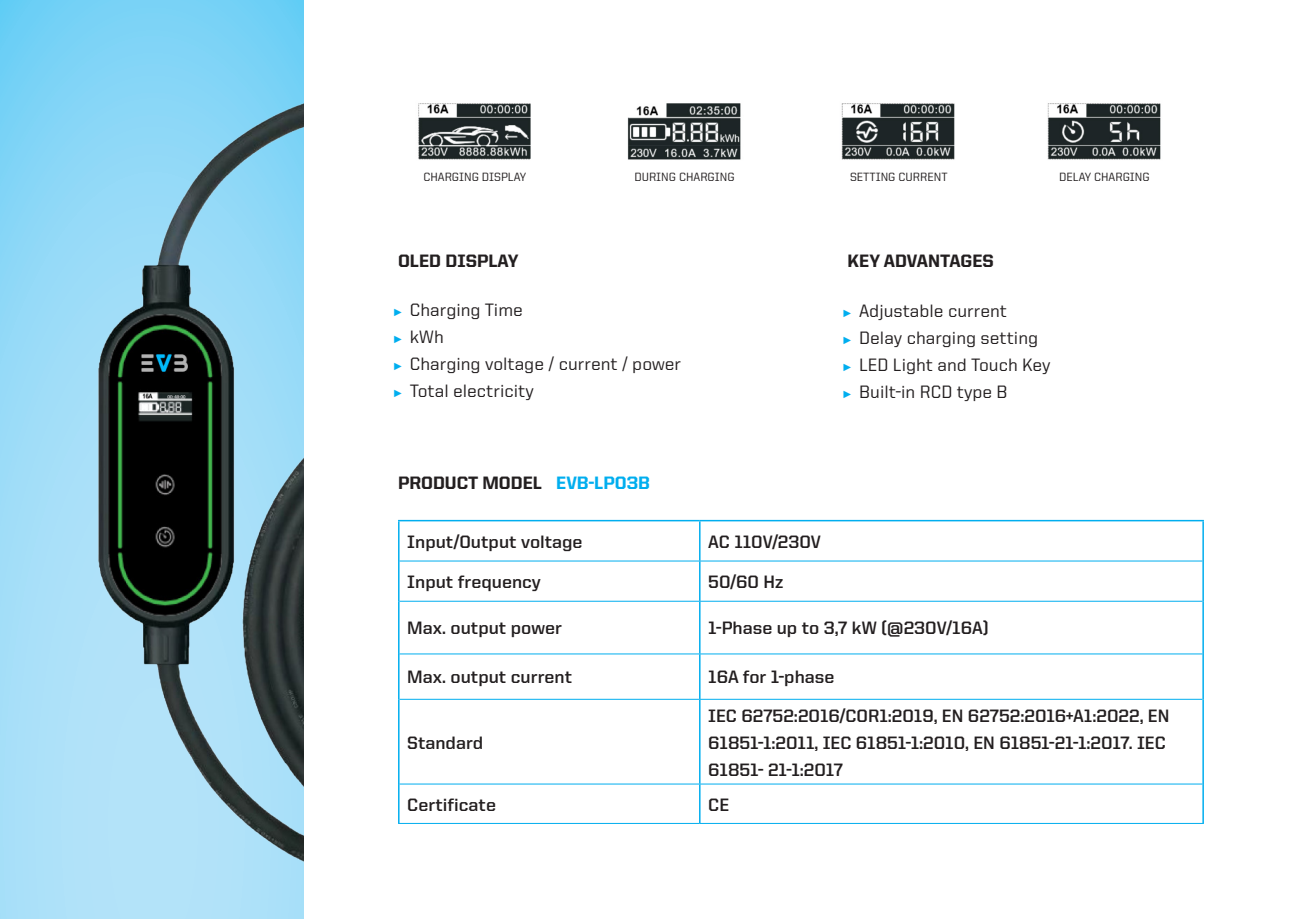
<style>
.page{position:relative;width:1289px;height:919px;background:#fff}
.page>*{position:absolute;margin:0;border:0;box-sizing:border-box;transform-origin:0 0}
.t1{font:700 18px/27px "United Sans Reg";color:#231f20}
.t2{font:500 18px "United Sans Reg";color:#231f20}
.t3{font:800 18px "United Sans Reg";color:#231f20}
.t4{font:800 18px "United Sans Reg";color:#00aeef}
.t5{font:500 12px "United Sans Reg";color:#231f20}
.s1{font-family:"Arial";font-weight:400;font-size:10.5px;color:#00aeef}
</style>
<div class="page">
<svg style="left:0;top:0;width:303px;height:918px;background:#92d9f7"></svg>
<hr style="left:398px;top:520px;width:301px;height:1px;background:#00aeef">
<hr style="left:398px;top:521px;width:1px;height:40px;background:#00aeef">
<hr style="left:699px;top:520px;width:504px;height:1px;background:#00aeef">
<hr style="left:699px;top:521px;width:1px;height:39px;background:#00aeef">
<hr style="left:1202px;top:521px;width:1px;height:40px;background:#00aeef">
<hr style="left:398px;top:561px;width:1px;height:40px;background:#00aeef">
<hr style="left:699px;top:561px;width:1px;height:39px;background:#00aeef">
<hr style="left:1202px;top:561px;width:1px;height:40px;background:#00aeef">
<hr style="left:398px;top:601px;width:1px;height:53px;background:#00aeef">
<hr style="left:699px;top:601px;width:1px;height:52px;background:#00aeef">
<hr style="left:1202px;top:601px;width:1px;height:53px;background:#00aeef">
<hr style="left:398px;top:654px;width:1px;height:45px;background:#00aeef">
<hr style="left:699px;top:654px;width:1px;height:44px;background:#00aeef">
<hr style="left:1202px;top:654px;width:1px;height:45px;background:#00aeef">
<hr style="left:398px;top:699px;width:1px;height:85px;background:#00aeef">
<hr style="left:699px;top:699px;width:1px;height:84px;background:#00aeef">
<hr style="left:1202px;top:699px;width:1px;height:85px;background:#00aeef">
<hr style="left:398px;top:784px;width:1px;height:39px;background:#00aeef">
<hr style="left:699px;top:784px;width:1px;height:39px;background:#00aeef">
<hr style="left:1202px;top:784px;width:1px;height:39px;background:#00aeef">
<hr style="left:399px;top:560px;width:300px;height:1px;background:#00aeef">
<hr style="left:699px;top:560px;width:503px;height:1px;background:#00aeef">
<hr style="left:399px;top:600px;width:300px;height:1px;background:#00aeef">
<hr style="left:699px;top:600px;width:503px;height:1px;background:#00aeef">
<hr style="left:399px;top:653px;width:300px;height:1px;background:#00aeef">
<hr style="left:699px;top:653px;width:503px;height:1px;background:#00aeef">
<hr style="left:399px;top:698px;width:300px;height:1px;background:#00aeef">
<hr style="left:699px;top:698px;width:503px;height:1px;background:#00aeef">
<hr style="left:399px;top:783px;width:300px;height:1px;background:#00aeef">
<hr style="left:699px;top:783px;width:503px;height:1px;background:#00aeef">
<hr style="left:398px;top:823px;width:301px;height:1px;background:#00aeef">
<hr style="left:699px;top:823px;width:504px;height:1px;background:#00aeef">
<img style="left:55px;top:44px;width:248px;height:874px">
<img style="left:418px;top:103px;width:113px;height:57px">
<img style="left:627px;top:103px;width:114px;height:57px">
<img style="left:841px;top:103px;width:114px;height:57px">
<img style="left:1047px;top:103px;width:114px;height:57px">
<p class="t5" style="left:423px;top:170px;width:104px">CHARGING DISPLAY</p>
<p class="t5" style="left:634px;top:170px;width:102px">DURING CHARGING</p>
<p class="t5" style="left:850px;top:170px;width:99px">SETTING CURRENT</p>
<p class="t5" style="left:1059px;top:170px;width:92px">DELAY CHARGING</p>
<p class="t3" style="left:398px;top:251px;width:122px">OLED DISPLAY</p>
<p class="t3" style="left:847px;top:251px;width:148px">KEY ADVANTAGES</p>
<p class="t2" style="left:393px;top:299px;width:132px"><span class="s1">►</span> Charging Time</p>
<p class="t2" style="left:393px;top:326px;width:52px"><span class="s1">►</span> kWh</p>
<p class="t2" style="left:393px;top:353px;width:290px"><span class="s1">►</span> Charging voltage / current / power</p>
<p class="t2" style="left:393px;top:380px;width:143px"><span class="s1">►</span> Total electricity</p>
<p class="t3" style="left:398px;top:472px;width:145px">PRODUCT MODEL</p>
<p class="t4" style="left:556px;top:472px;width:95px">EVB-LP03B</p>
<p class="t2" style="left:842px;top:301px;width:166px"><span class="s1">►</span> Adjustable current</p>
<p class="t2" style="left:842px;top:328px;width:197px"><span class="s1">►</span> Delay charging setting</p>
<p class="t2" style="left:842px;top:355px;width:210px"><span class="s1">►</span> LED Light and Touch Key</p>
<p class="t2" style="left:842px;top:382px;width:167px"><span class="s1">►</span> Built-in RCD type B</p>
<p class="t1" style="left:407px;top:527px;width:177px">Input/Output voltage</p>
<p class="t1" style="left:708px;top:527px;width:114px">AC 110V/230V</p>
<p class="t1" style="left:407px;top:568px;width:135px">Input frequency</p>
<p class="t1" style="left:708px;top:568px;width:76px">50/60 Hz</p>
<p class="t1" style="left:407px;top:614px;width:156px">Max. output power</p>
<p class="t1" style="left:708px;top:614px;width:282px">1-Phase up to 3,7 kW (@230V/16A)</p>
<p class="t1" style="left:407px;top:663px;width:166px">Max. output current</p>
<p class="t1" style="left:708px;top:663px;width:128px">16A for 1-phase</p>
<p class="t1" style="left:407px;top:728px;width:77px">Standard</p>
<p class="t1" style="left:708px;top:701px;width:462px">IEC 62752:2016/COR1:2019, EN 62752:2016+A1:2022, EN<br>61851-1:2011, IEC 61851-1:2010, EN 61851-21-1:2017. IEC<br>61851- 21-1:2017</p>
<p class="t1" style="left:407px;top:790px;width:90px">Certificate</p>
<p class="t1" style="left:708px;top:790px;width:22px">CE</p>
</div>
